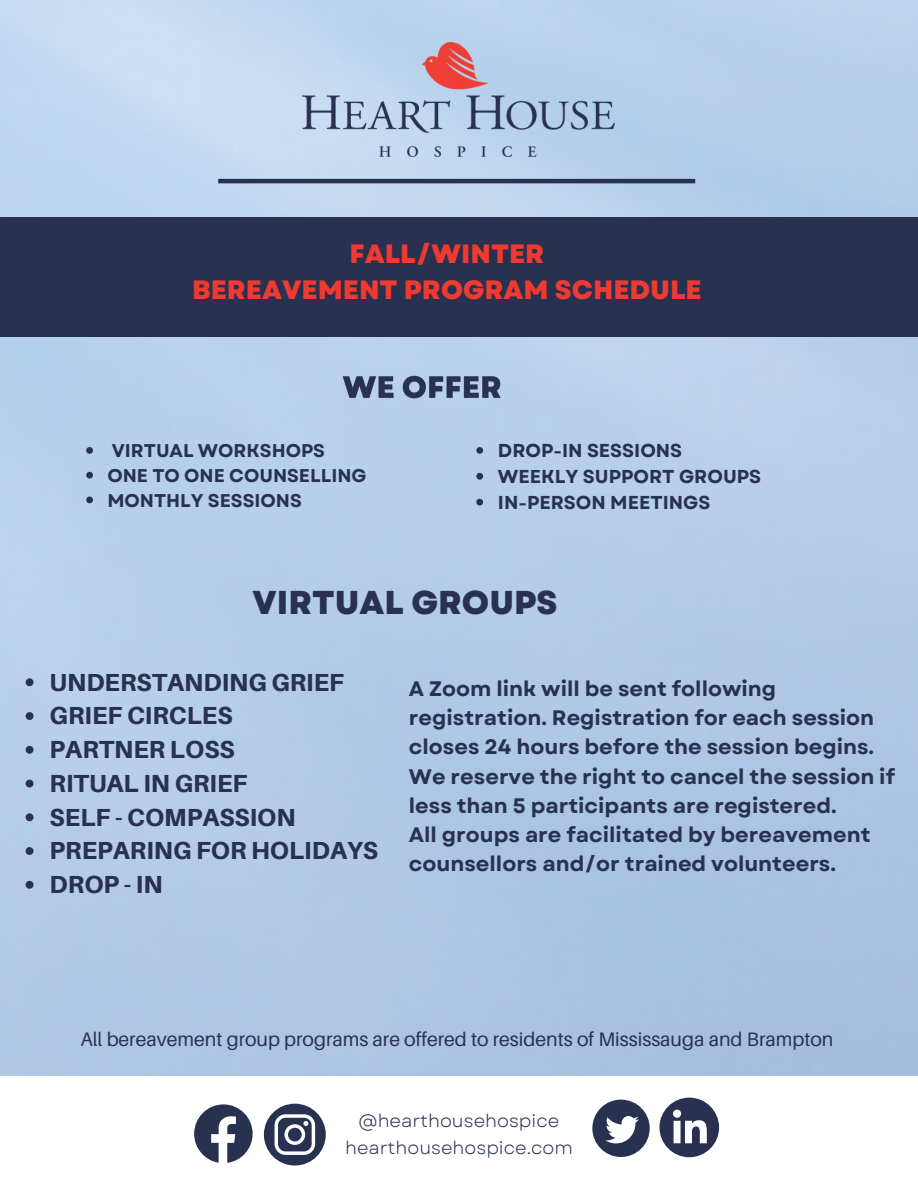
<style>
.page{position:relative;width:918px;height:1188px;background:#fff}
.page>*{position:absolute;margin:0;border:0;box-sizing:border-box;transform-origin:0 0}
.t1{font:800 33px "Garet";color:#283150}
.t2{font:800 26.55px/36px "Garet";color:#ee3a30;text-align:center}
.t3{font:800 24.75px/33.8px "Aileron";color:#283150}
.t4{font:700 21px/29.2px "Garet";color:#283150}
.t5{font:19.5px "Aileron";color:#283150}
.t6{font:700 18.75px/25.8px "Garet";color:#283150}
.t7{font:700 18.45px/24.8px "Garet";color:#283150}
.t8{font:18px/27.6px "Garet";color:#283150;text-align:center}
</style>
<div class="page">
<img style="left:0;top:0;width:918px;height:1076px">
<div style="left:0;top:217px;width:918px;height:119px;background:#283150"></div>
<svg style="left:264px;top:1104px;width:62px;height:62px"></svg>
<svg style="left:592px;top:1100px;width:58px;height:57px"></svg>
<svg style="left:659px;top:1098px;width:60px;height:59px"></svg>
<svg style="left:194px;top:1104px;width:59px;height:59px"></svg>
<img style="left:303px;top:43px;width:312px;height:113px">
<img style="left:341px;top:364px;width:177px;height:49px">
<svg style="left:86px;top:447px;width:7px;height:7px"></svg>
<svg style="left:86px;top:472px;width:7px;height:7px"></svg>
<svg style="left:86px;top:497px;width:7px;height:6px"></svg>
<svg style="left:476px;top:447px;width:7px;height:7px"></svg>
<svg style="left:476px;top:473px;width:7px;height:7px"></svg>
<svg style="left:476px;top:499px;width:7px;height:7px"></svg>
<svg style="left:26px;top:678px;width:8px;height:8px"></svg>
<svg style="left:26px;top:712px;width:8px;height:8px"></svg>
<svg style="left:26px;top:746px;width:8px;height:8px"></svg>
<svg style="left:26px;top:780px;width:8px;height:7px"></svg>
<svg style="left:26px;top:813px;width:8px;height:8px"></svg>
<svg style="left:26px;top:847px;width:8px;height:8px"></svg>
<svg style="left:26px;top:881px;width:8px;height:8px"></svg>
<hr style="left:218px;top:179px;width:477px;height:4px;background:#283150">
<p class="t2" style="left:192px;top:236px;width:511px">FALL/WINTER<br>BEREAVEMENT PROGRAM SCHEDULE</p>
<p class="t7" style="left:107px;top:438px;width:261px">VIRTUAL WORKSHOPS<br>ONE TO ONE COUNSELLING<br>MONTHLY SESSIONS</p>
<p class="t6" style="left:498px;top:438px;width:265px">DROP-IN SESSIONS<br>WEEKLY SUPPORT GROUPS<br>IN-PERSON MEETINGS</p>
<h1 class="t1" style="left:253px;top:578px;width:307px">VIRTUAL GROUPS</h1>
<p class="t3" style="left:50px;top:665px;width:330px">UNDERSTANDING GRIEF<br>GRIEF CIRCLES<br>PARTNER LOSS<br>RITUAL IN GRIEF<br>SELF - COMPASSION<br>PREPARING FOR HOLIDAYS<br>DROP - IN</p>
<p class="t4" style="left:409px;top:674px;width:488px">A Zoom link will be sent following registration. Registration for each session closes 24 hours before the session begins.<br>We reserve the right to cancel the session if less than 5 participants are registered.<br>All groups are facilitated by bereavement counsellors and/or trained volunteers.</p>
<p class="t5" style="left:80px;top:1027px;width:755px">All bereavement group programs are offered to residents of Mississauga and Brampton</p>
<p class="t8" style="left:345px;top:1107px;width:229px">@hearthousehospice hearthousehospice.com</p>
</div>
